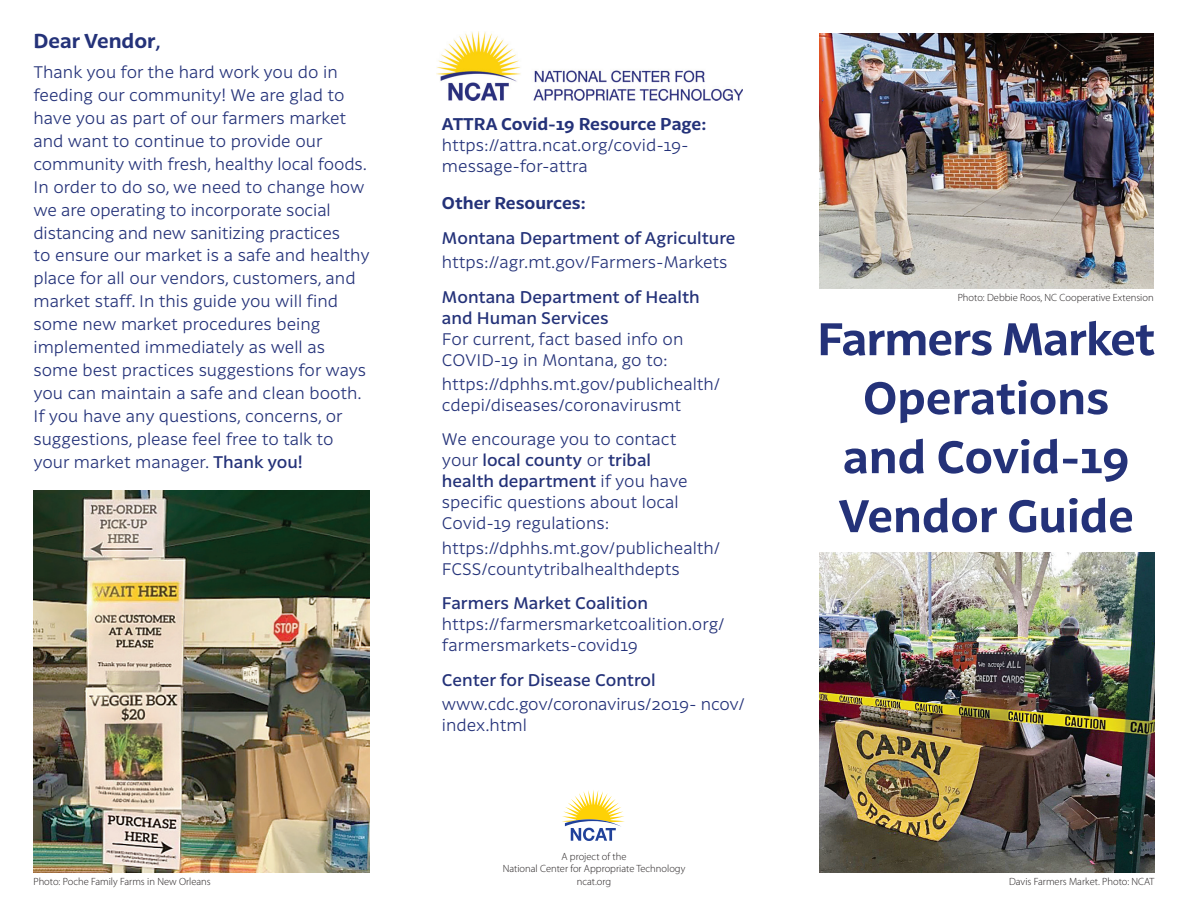
<style>
.page{position:relative;width:1188px;height:918px;background:#fff}
.page>*{position:absolute;margin:0;border:0;box-sizing:border-box;transform-origin:0 0}
.t1{font:700 19.5px "Latina Essential";color:#243279}
.t2{font:300 16.5px/23px "Latina Essential";color:#243279}
.t3{font:500 16.5px/21px "Latina Essential";color:#243279}
.t4{font:700 16.5px "Latina Essential";color:#243279}
.t5{font:300 10.5px/12.6px "Myriad Pro";color:#231f20;text-align:center}
.s1{font-weight:500}
</style>
<div class="page">
<svg style="left:839px;top:498px;width:293px;height:35px"></svg>
<svg style="left:844px;top:439px;width:283px;height:43px"></svg>
<svg style="left:865px;top:380px;width:243px;height:43px"></svg>
<svg style="left:821px;top:321px;width:334px;height:35px"></svg>
<svg style="left:562px;top:790px;width:63px;height:51px"></svg>
<img style="left:437px;top:32px;width:306px;height:68px">
<img style="left:819px;top:553px;width:336px;height:320px">
<img style="left:34px;top:490px;width:335px;height:383px">
<img style="left:820px;top:33px;width:334px;height:255px">
<p class="t1" style="left:33px;top:33px;width:129px">Dear Vendor<span class="s1">,</span></p>
<p class="t2" style="left:33px;top:62px;width:338px">Thank you for the hard work you do in feeding our community! We are glad to have you as part of our farmers market and want to continue to provide our community with fresh, healthy local foods.<br>In order to do so, we need to change how we are operating to incorporate social distancing and new sanitizing practices<br>to ensure our market is a safe and healthy place for all our vendors, customers, and market staff. In this guide you will find some new market procedures being implemented immediately as well as some best practices suggestions for ways you can maintain a safe and clean booth.<br>If you have any questions, concerns, or suggestions, please feel free to talk to your market manager. <span class="s1">Thank you!</span></p>
<p class="t4" style="left:442px;top:117px;width:266px">ATTRA Covid-19 Resource Page:</p>
<p class="t2" style="left:442px;top:136px;width:248px;line-height:21px">https://attra.ncat.org/covid-19- message-for-attra</p>
<p class="t4" style="left:442px;top:197px;width:145px">Other Resources:</p>
<p class="t3" style="left:442px;top:229px;width:295px">Montana Department of Agriculture</p>
<p class="t2" style="left:442px;top:252px;width:287px">https://agr.mt.gov/Farmers-Markets</p>
<p class="t3" style="left:442px;top:287px;width:259px">Montana Department of Health and Human Services</p>
<p class="t2" style="left:442px;top:329px;width:243px;line-height:21px">For current, fact based info on<br>COVID-19 in Montana, go to:</p>
<p class="t2" style="left:442px;top:375px;width:280px;line-height:21px">https://dphhs.mt.gov/publichealth/ cdepi/diseases/coronavirusmt</p>
<p class="t2" style="left:442px;top:430px;width:247px;line-height:21px">We encourage you to contact your <span class="s1">local county</span> or <span class="s1">tribal health department</span> if you have specific questions about local<br>Covid-19 regulations:</p>
<p class="t2" style="left:442px;top:538px;width:280px;line-height:21px">https://dphhs.mt.gov/publichealth/<br>FCSS/countytribalhealthdepts</p>
<p class="t3" style="left:442px;top:594px;width:208px">Farmers Market Coalition</p>
<p class="t2" style="left:442px;top:615px;width:284px;line-height:21px">https://farmersmarketcoalition.org/ farmersmarkets-covid19</p>
<p class="t3" style="left:442px;top:670px;width:215px">Center for Disease Control</p>
<p class="t2" style="left:442px;top:695px;width:304px;line-height:21px">www.cdc.gov/coronavirus/2019- ncov/ index.html</p>
<p class="t5" style="left:958px;top:292px;width:197px">Photo: Debbie Roos, NC Cooperative Extension</p>
<p class="t5" style="left:503px;top:851px;width:184px">A project of the<br>National Center for Appropriate Technology ncat.org</p>
<p class="t5" style="left:33px;top:876px;width:179px">Photo: Poche Family Farms in New Orleans</p>
<p class="t5" style="left:1009px;top:876px;width:147px">Davis Farmers Market. Photo: NCAT</p>
</div>
